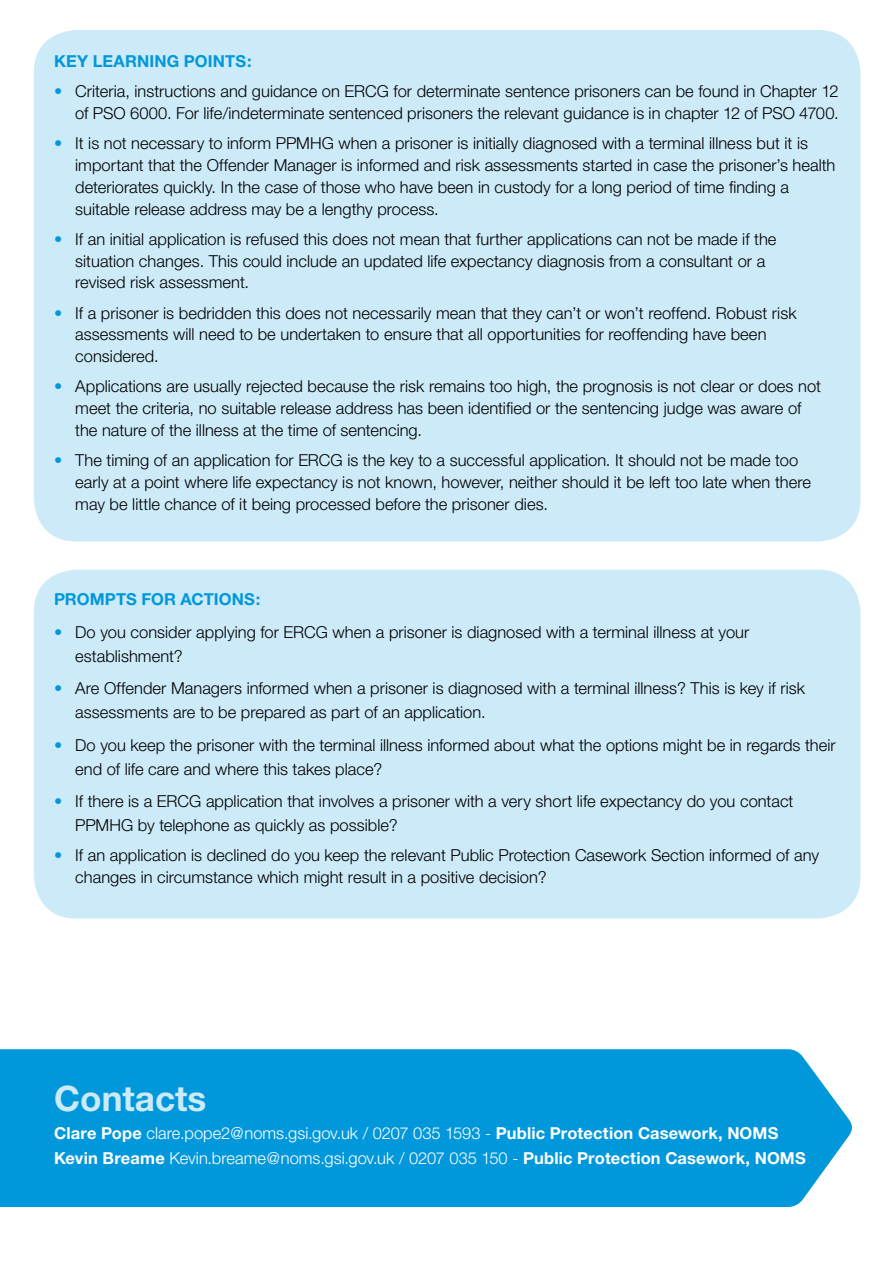
<style>
.page{position:relative;width:893px;height:1263px;background:#fff}
.page>*{position:absolute;margin:0;border:0;box-sizing:border-box;transform-origin:0 0}
.t1{font:700 35.1px "Helvetica Neue";color:#cceaf8}
.t2{font:300 16.5px/21.8px "Helvetica Neue";color:#000}
.t3{font:300 16.5px/25px "Helvetica Neue";color:#fff}
.t4{font:700 16.5px "Helvetica Neue";letter-spacing:.005em;color:#0098db}
.s1{color:#0098db}
.s2{font-weight:700}
</style>
<div class="page">
<div style="left:34px;top:570px;width:826px;height:348px;background:#cceaf8;border-radius:43px"></div>
<div style="left:0;top:1049px;width:852px;height:158px;background:#0098db"></div>
<div style="left:34px;top:30px;width:826px;height:511px;background:#cceaf8;border-radius:43px"></div>
<p class="t4" style="left:54px;top:51px;width:199px">KEY LEARNING POINTS:</p>
<p class="t2" style="left:54px;top:80px;width:786px;text-align:right"><span class="s1">•</span> Criteria, instructions and guidance on ERCG for determinate sentence prisoners can be found in Chapter 12 of PSO 6000. For life/indeterminate sentenced prisoners the relevant guidance is in chapter 12 of PSO 4700.</p>
<p class="t2" style="left:75px;top:132px;width:762px;text-indent:-21px"><span class="s1">•</span> It is not necessary to inform PPMHG when a prisoner is initially diagnosed with a terminal illness but it is important that the Offender Manager is informed and risk assessments started in case the prisoner’s health deteriorates quickly. In the case of those who have been in custody for a long period of time finding a suitable release address may be a lengthy process.</p>
<p class="t2" style="left:75px;top:228px;width:703px;text-indent:-21px"><span class="s1">•</span> If an initial application is refused this does not mean that further applications can not be made if the situation changes. This could include an updated life expectancy diagnosis from a consultant or a revised risk assessment.</p>
<p class="t2" style="left:75px;top:301px;width:723px;text-indent:-21px"><span class="s1">•</span> If a prisoner is bedridden this does not necessarily mean that they can’t or won’t reoffend. Robust risk assessments will need to be undertaken to ensure that all opportunities for reoffending have been considered.</p>
<p class="t2" style="left:75px;top:375px;width:747px;text-indent:-21px"><span class="s1">•</span> Applications are usually rejected because the risk remains too high, the prognosis is not clear or does not meet the criteria, no suitable release address has been identified or the sentencing judge was aware of the nature of the illness at the time of sentencing.</p>
<p class="t2" style="left:75px;top:449px;width:737px;text-indent:-21px"><span class="s1">•</span> The timing of an application for ERCG is the key to a successful application. It should not be made too early at a point where life expectancy is not known, however, neither should it be left too late when there may be little chance of it being processed before the prisoner dies.</p>
<p class="t4" style="left:54px;top:589px;width:208px">PROMPTS FOR ACTIONS:</p>
<p class="t2" style="left:75px;top:619px;width:676px;line-height:24px;text-indent:-21px"><span class="s1">•</span> Do you consider applying for ERCG when a prisoner is diagnosed with a terminal illness at your establishment?</p>
<p class="t2" style="left:75px;top:676px;width:731px;line-height:24px;text-indent:-21px"><span class="s1">•</span> Are Offender Managers informed when a prisoner is diagnosed with a terminal illness? This is key if risk assessments are to be prepared as part of an application.</p>
<p class="t2" style="left:75px;top:732px;width:762px;line-height:24px;text-indent:-21px"><span class="s1">•</span> Do you keep the prisoner with the terminal illness informed about what the options might be in regards their end of life care and where this takes place?</p>
<p class="t2" style="left:75px;top:789px;width:720px;line-height:24px;text-indent:-21px"><span class="s1">•</span> If there is a ERCG application that involves a prisoner with a very short life expectancy do you contact<br>PPMHG by telephone as quickly as possible?</p>
<p class="t2" style="left:75px;top:844px;width:745px;text-indent:-21px"><span class="s1">•</span> If an application is declined do you keep the relevant Public Protection Casework Section informed of any changes in circumstance which might result in a positive decision?</p>
<h1 class="t1" style="left:54px;top:1076px;width:154px">Contacts</h1>
<p class="t3" style="left:54px;top:1120px;width:753px"><span class="s2">Clare Pope</span> clare.pope2@noms.gsi.gov.uk / 0207 035 1593 - <span class="s2">Public Protection Casework, NOMS<br>Kevin Breame</span> Kevin.breame@noms.gsi.gov.uk / 0207 035 150 - <span class="s2">Public Protection Casework, NOMS</span></p>
</div>
